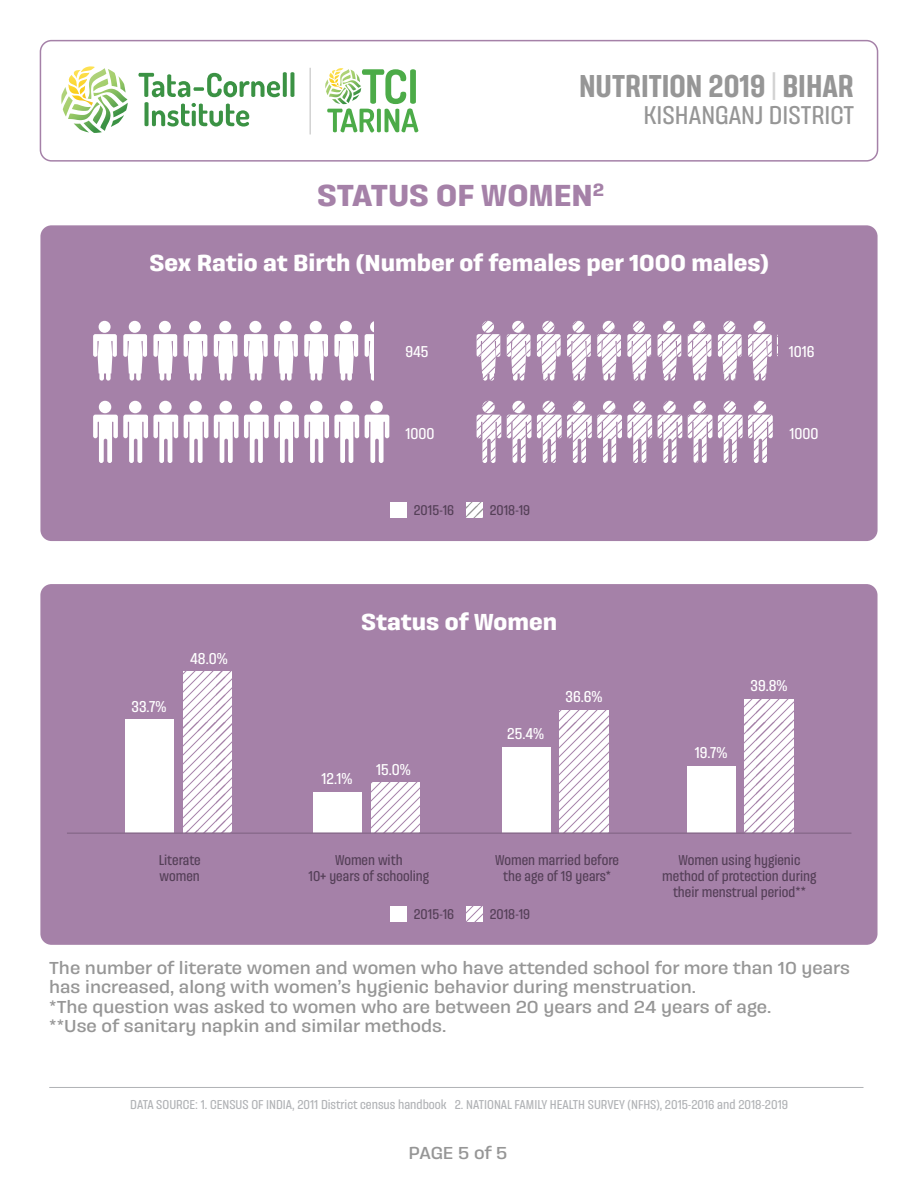
<style>
.page{position:relative;width:918px;height:1188px;background:#fff}
.page>*{position:absolute;margin:0;border:0;box-sizing:border-box;transform-origin:0 0}
.t1{font:900 33px "Galeana Condensed";color:#969696}
.t2{font:900 31.5px "Galeana Standard";color:#a581a8}
.t3{font:700 27px "Galeana Condensed";color:#969696}
.t4{font:900 24px "Galeana Standard";color:#fff}
.t5{font:700 18px/19.5px "Galeana Standard";color:#969696}
.t6{font:700 16.5px "Galeana Condensed";color:#fff}
.t7{font:700 15px/15.8px "Galeana Condensed";color:#543f57;text-align:center}
.t8{font:700 14.85px "Galeana Condensed";color:#543f57}
.t9{font:700 13.5px "Galeana Condensed";color:#b1b3b6}
.s1{font-size:30.3px;color:#d2d2d2}
</style>
<div class="page">
<div style="left:40px;top:40px;width:838px;height:122px;border:2px solid #a581a8;border-radius:11px"></div>
<div style="left:40px;top:584px;width:838px;height:361px;background:#a581a8;border-radius:11px"></div>
<div style="left:40px;top:225px;width:838px;height:316px;background:#a581a8;border-radius:11px"></div>
<hr style="left:67px;top:832px;width:784px;height:2px;background:#8a6c8d">
<hr style="left:49px;top:1087px;width:815px;height:1px;background:#b1b3b6">
<hr style="left:309px;top:68px;width:2px;height:67px;background:#d2d2d2">
<svg style="left:138px;top:72px;width:156px;height:55px"></svg>
<svg style="left:61px;top:66px;width:67px;height:67px"></svg>
<svg style="left:325px;top:68px;width:93px;height:65px"></svg>
<img style="left:93px;top:320px;width:685px;height:198px">
<img style="left:88px;top:671px;width:764px;height:251px">
<h1 class="t1" style="left:579px;top:68px;width:276px">NUTRITION 2019 <span class="s1">|</span> BIHAR</h1>
<h3 class="t3" style="left:644px;top:100px;width:212px">KISHANGANJ DISTRICT</h3>
<h2 class="t2" style="left:317px;top:177px;width:289px">STATUS OF WOMEN<sup>2</sup></h2>
<h3 class="t4" style="left:150px;top:249px;width:621px">Sex Ratio at Birth (Number of females per 1000 males)</h3>
<p class="t6" style="left:405px;top:342px;width:25px">945</p>
<p class="t6" style="left:789px;top:342px;width:27px">1016</p>
<p class="t6" style="left:405px;top:424px;width:31px">1000</p>
<p class="t8" style="left:414px;top:501px;width:42px">2015-16</p>
<p class="t8" style="left:490px;top:501px;width:42px">2018-19</p>
<p class="t6" style="left:789px;top:424px;width:31px">1000</p>
<p class="t6" style="left:190px;top:649px;width:39px">48.0%</p>
<h3 class="t4" style="left:361px;top:608px;width:197px">Status of Women</h3>
<p class="t6" style="left:132px;top:697px;width:36px">33.7%</p>
<p class="t6" style="left:322px;top:769px;width:32px">12.1%</p>
<p class="t6" style="left:376px;top:760px;width:36px">15.0%</p>
<p class="t6" style="left:507px;top:724px;width:38px">25.4%</p>
<p class="t6" style="left:566px;top:687px;width:38px">36.6%</p>
<p class="t6" style="left:695px;top:743px;width:34px">19.7%</p>
<p class="t6" style="left:751px;top:676px;width:38px">39.8%</p>
<p class="t7" style="left:159px;top:852px;width:44px;text-align:left">Literate women</p>
<p class="t7" style="left:308px;top:852px;width:122px">Women with<br>10+ years of schooling</p>
<p class="t7" style="left:495px;top:852px;width:125px">Women married before the age of 19 years*</p>
<p class="t7" style="left:662px;top:852px;width:156px">Women using hygienic method of protection during their menstrual period**</p>
<p class="t8" style="left:414px;top:905px;width:42px">2015-16</p>
<p class="t8" style="left:490px;top:905px;width:42px">2018-19</p>
<p class="t5" style="left:49px;top:958px;width:802px">The number of literate women and women who have attended school for more than 10 years has increased, along with women’s hygienic behavior during menstruation.</p>
<p class="t5" style="left:49px;top:997px;width:724px">*The question was asked to women who are between 20 years and 24 years of age.</p>
<p class="t5" style="left:49px;top:1017px;width:399px">**Use of sanitary napkin and similar methods.</p>
<h2 class="t9" style="left:130px;top:1097px;width:318px">DATA SOURCE: 1. CENSUS OF INDIA, 2011 District census handbook</h2>
<p class="t9" style="left:455px;top:1097px;width:335px">2. NATIONAL FAMILY HEALTH SURVEY (NFHS), 2015-2016 and 2018-2019</p>
<p class="t5" style="left:409px;top:1143px;width:100px">PAGE 5 of 5</p>
</div>
